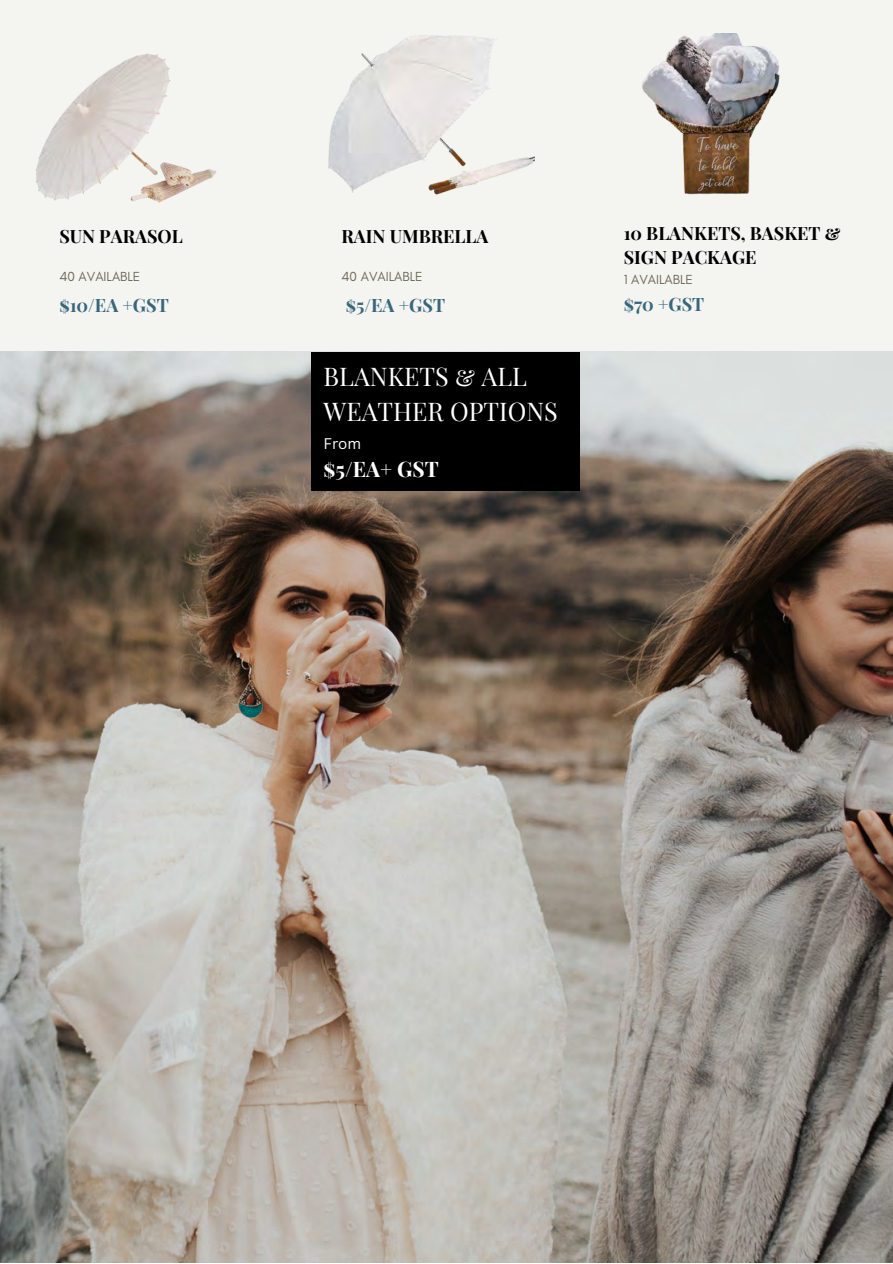
<style>
.page{position:relative;width:893px;height:1264px;background:#fff}
.page>*{position:absolute;margin:0;border:0;box-sizing:border-box;transform-origin:0 0}
.t1{font:25.2px/34.8px "Playfair Display SC";color:#fff}
.t2{font:700 21px "Playfair Display SC";color:#fff}
.t3{font:700 18px "Playfair Display SC";color:#38667b}
.t4{font:700 17.85px/24.8px "Playfair Display SC";color:#000}
.t5{font:15px "Canva Sans";color:#fff}
.t6{font:13.35px "Glacial Indifference";color:#6b6657}
</style>
<div class="page">
<div style="left:0;top:0;width:892px;height:362px;background:#f4f4f1"></div>
<img style="left:0;top:352px;width:892px;height:910px">
<img style="left:642px;top:34px;width:138px;height:161px">
<img style="left:36px;top:53px;width:180px;height:150px">
<img style="left:328px;top:35px;width:206px;height:160px">
<div style="left:311px;top:352px;width:269px;height:138px;background:#000"></div>
<p class="t4" style="left:59px;top:223px;width:125px">SUN PARASOL</p>
<p class="t4" style="left:341px;top:223px;width:148px">RAIN UMBRELLA</p>
<p class="t6" style="left:341px;top:269px;width:82px">40 AVAILABLE</p>
<p class="t3" style="left:346px;top:293px;width:101px">$5/EA +GST</p>
<p class="t6" style="left:59px;top:269px;width:82px">40 AVAILABLE</p>
<p class="t3" style="left:59px;top:293px;width:111px">$10/EA +GST</p>
<p class="t1" style="left:323px;top:358px;width:236px">BLANKETS &amp; ALL<br>WEATHER OPTIONS</p>
<p class="t5" style="left:323px;top:433px;width:39px">From</p>
<p class="t2" style="left:323px;top:454px;width:117px">$5/EA+ GST</p>
<p class="t4" style="left:623px;top:220px;width:218px">10 BLANKETS, BASKET &amp;<br>SIGN PACKAGE</p>
<p class="t3" style="left:623px;top:291px;width:82px">$70 +GST</p>
<p class="t6" style="left:623px;top:272px;width:71px">1 AVAILABLE</p>
</div>
